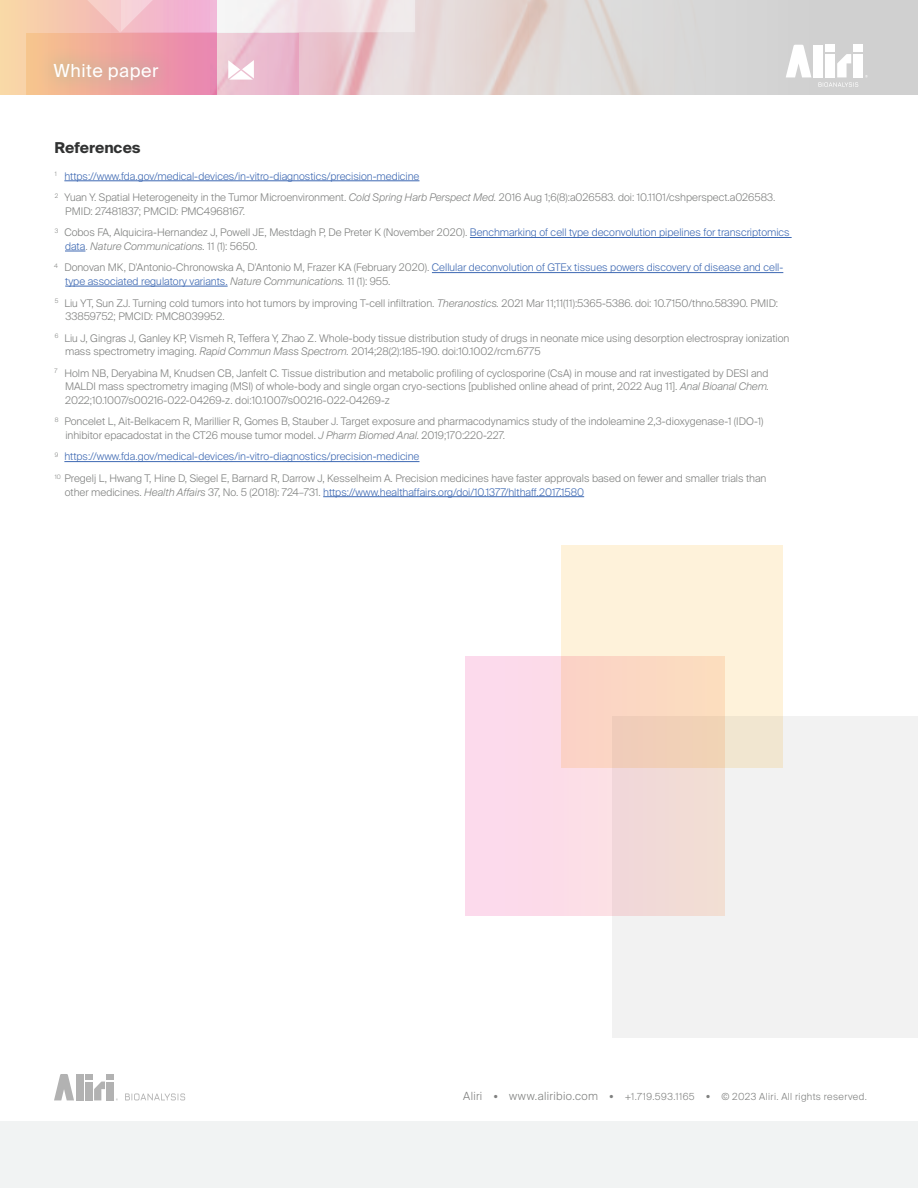
<style>
.page{position:relative;width:918px;height:1188px;background:#fff}
.page>*{position:absolute;margin:0;border:0;box-sizing:border-box;transform-origin:0 0}
.t1{font:18px "Suisse Intl";letter-spacing:.025em;color:#fff}
.t2{font:700 15px "Suisse Intl";color:#313232}
.t3{font:300 10.5px/21.6px "Suisse Intl";color:#7f807f}
.t4{font:300 10.5px "Suisse Intl";color:#3e69b3}
.t5{font:300 9.75px "Suisse Intl";letter-spacing:.04em;color:#7f807f}
.s1{color:#3e69b3}
.s2{font-style:italic}
.s3{color:#7f807f}
.s4{font-style:italic;color:#7f807f}
.s5{font-size:11.25px}
</style>
<div class="page">
<svg style="left:125px;top:1093px;width:60px;height:8px"></svg>
<div style="left:107px;top:1082px;width:7px;height:18px;background:#b2b2b2"></div>
<svg style="left:54px;top:1074px;width:20px;height:26px"></svg>
<div style="left:76px;top:1074px;width:7px;height:26px;background:#b2b2b2"></div>
<div style="left:85px;top:1082px;width:7px;height:18px;background:#b2b2b2"></div>
<svg style="left:94px;top:1082px;width:11px;height:18px"></svg>
<div style="left:85px;top:1074px;width:7px;height:6px;background:#b2b2b2"></div>
<div style="left:107px;top:1074px;width:7px;height:6px;background:#b2b2b2"></div>
<div style="left:0;top:1121px;width:918px;height:67px;background:#f1f3f3"></div>
<img style="left:230px;top:0;width:688px;height:95px">
<div style="left:0;top:0;width:216px;height:95px;background:#f9d5a8"></div>
<svg style="left:26px;top:33px;width:272px;height:62px;background:#ecabb7"></svg>
<svg style="left:230px;top:0;width:185px;height:32px;fill:#f1e5e9"></svg>
<svg style="left:48px;top:0;width:182px;height:33px"></svg>
<div style="left:854px;top:54px;width:9px;height:23px;background:#fff"></div>
<svg style="left:786px;top:45px;width:25px;height:32px"></svg>
<div style="left:814px;top:45px;width:9px;height:32px;background:#fff"></div>
<svg style="left:818px;top:54px;width:40px;height:33px"></svg>
<div style="left:825px;top:45px;width:10px;height:7px;background:#fff"></div>
<div style="left:854px;top:45px;width:9px;height:7px;background:#fff"></div>
<div style="left:37px;top:46px;width:137px;height:50px;background:#6ec492;opacity:.8"></div>
<svg style="left:228px;top:60px;width:26px;height:20px"></svg>
<hr style="left:64px;top:181px;width:355px;height:1px;background:#3e69b3">
<hr style="left:470px;top:237px;width:322px;height:1px;background:#3e69b3">
<svg style="left:65px;top:251px;width:20px;height:1px"></svg>
<hr style="left:432px;top:272px;width:351px;height:1px;background:#3e69b3">
<hr style="left:65px;top:286px;width:163px;height:1px;background:#3e69b3">
<hr style="left:64px;top:461px;width:355px;height:1px;background:#3e69b3">
<hr style="left:323px;top:496px;width:261px;height:1px;background:#3e69b3">
<div style="left:613px;top:717px;width:305px;height:321px;background:#f2f2f2"></div>
<div style="left:466px;top:657px;width:258px;height:258px;background:linear-gradient(to right,#ffdaf1,#f0dcd1)"></div>
<svg style="left:561px;top:545px;width:222px;height:223px;background:#fae6cf"></svg>
<h1 class="t1" style="left:54px;top:60px;width:107px">White paper</h1>
<h2 class="t2" style="left:54px;top:139px;width:88px">References</h2>
<p class="t3" style="left:55px;top:165px;width:722px"><sup>1</sup> <span class="s1">https://www.fda.gov/medical-devices/in-vitro-diagnostics/precision-medicine<br></span><sup>2</sup> Yuan Y. Spatial Heterogeneity in the Tumor Microenvironment. <span class="s2">Cold Spring Harb Perspect Med.</span> 2016 Aug 1;6(8):a026583. doi: 10.1101/cshperspect.a026583.</p>
<p class="t3" style="left:55px;top:200px;width:736px;text-indent:10px">PMID: 27481837; PMCID: PMC4968167.<br><sup>3</sup> Cobos FA, Alquicira-Hernandez J, Powell JE, Mestdagh P, De Preter K (November 2020). <span class="s1">Benchmarking of cell type deconvolution pipelines for transcriptomics</span></p>
<p class="t3" style="left:54px;top:235px;width:731px;text-indent:11px"><span class="s1">data</span>. <span class="s2">Nature Communications.</span> 11 (1): 5650.<br><sup>4</sup> Donovan MK, D'Antonio-Chronowska A, D'Antonio M, Frazer KA (February 2020). <span class="s1">Cellular deconvolution of GTEx tissues powers discovery of disease and cell-</span></p>
<p class="t3" style="left:55px;top:270px;width:725px;text-indent:10px"><span class="s1">type associated regulatory variants.</span> <span class="s2">Nature Communications.</span> 11 (1): 955.<br><sup>5</sup> Liu YT, Sun ZJ. Turning cold tumors into hot tumors by improving T-cell infiltration. <span class="s2">Theranostics.</span> 2021 Mar 11;11(11):5365-5386. doi: 10.7150/thno.58390. PMID:</p>
<p class="t3" style="left:55px;top:306px;width:736px;text-indent:10px">33859752; PMCID: PMC8039952.<br><sup>6</sup> Liu J, Gingras J, Ganley KP, Vismeh R, Teffera Y, Zhao Z. Whole-body tissue distribution study of drugs in neonate mice using desorption electrospray ionization</p>
<p class="t3" style="left:55px;top:341px;width:715px;text-indent:11px">mass spectrometry imaging. <span class="s2">Rapid Commun Mass Spectrom.</span> 2014;28(2):185-190. doi:10.1002/rcm.6775<br><sup>7</sup> Holm NB, Deryabina M, Knudsen CB, Janfelt C. Tissue distribution and metabolic profiling of cyclosporine (CsA) in mouse and rat investigated by DESI and</p>
<p class="t3" style="left:65px;top:380px;width:706px;line-height:13.5px">MALDI mass spectrometry imaging (MSI) of whole-body and single organ cryo-sections [published online ahead of print, 2022 Aug 11]. <span class="s2">Anal Bioanal Chem.<br></span>2022;10.1007/s00216-022-04269-z. doi:10.1007/s00216-022-04269-z</p>
<p class="t3" style="left:65px;top:415px;width:700px;line-height:13.5px;text-indent:-10px"><sup>8</sup> Poncelet L, Ait-Belkacem R, Marillier R, Gomes B, Stauber J. Target exposure and pharmacodynamics study of the indoleamine 2,3-dioxygenase-1 (IDO-1) inhibitor epacadostat in the CT26 mouse tumor model. <span class="s2">J Pharm Biomed Anal.</span> 2019;170:220-227.</p>
<p class="t3" style="left:55px;top:446px;width:713px"><sup>9</sup> <span class="s1">https://www.fda.gov/medical-devices/in-vitro-diagnostics/precision-medicine<br></span><sup>10</sup> Pregelj L, Hwang T, Hine D, Siegel E, Barnard R, Darrow J, Kesselheim A. Precision medicines have faster approvals based on fewer and smaller trials than</p>
<p class="t4" style="left:65px;top:486px;width:521px"><span class="s3">other medicines.</span> <span class="s4">Health Affairs</span> <span class="s3">37, No. 5 (2018): 724–731.</span> https://www.healthaffairs.org/doi/10.1377/hlthaff.2017.1580</p>
<p class="t5" style="left:463px;top:1091px;width:405px"><span class="s5">Aliri</span> <sup>•</sup> <span class="s5">www.aliribio.com</span> <sup>•</sup> +1.719.593.1165 <sup>•</sup> © 2023 Aliri. All rights reserved.</p>
</div>
